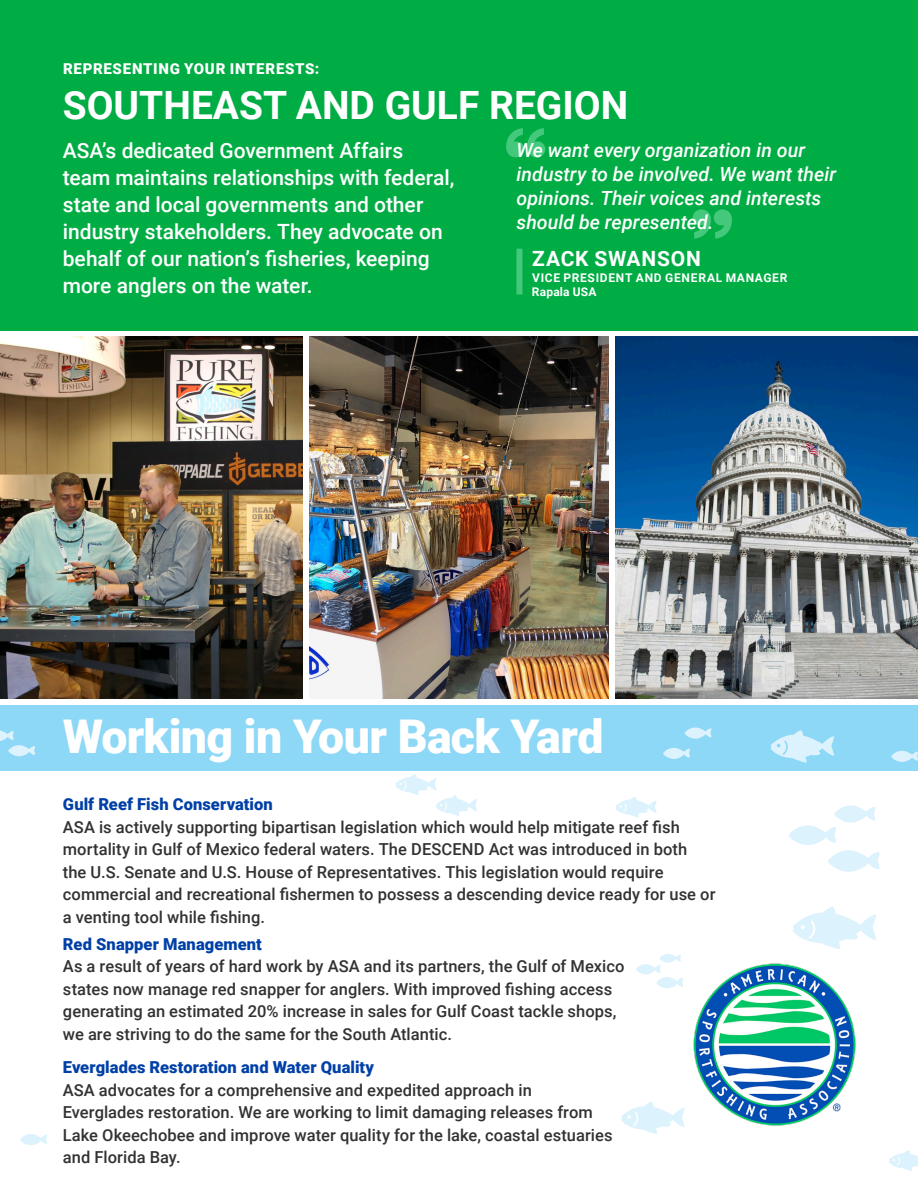
<style>
.page{position:relative;width:918px;height:1188px;background:#fff}
.page>*{position:absolute;margin:0;border:0;box-sizing:border-box;transform-origin:0 0}
.t1{font:900 46.5px "Roboto";letter-spacing:-.015em;color:#fff}
.t2{font:700 39px "Roboto";color:#fff}
.t3{font:500 21px/27px "Roboto";color:#fff}
.t4{font:700 21px "Roboto";letter-spacing:.04em;color:#fff}
.t5{font:italic 500 19.5px/24px "Roboto";color:#fff}
.t6{font:500 16.5px/22.5px "Roboto";letter-spacing:.005em;color:#333233}
.t7{font:900 15px "Roboto";letter-spacing:.045em;color:#fff}
.t8{font:700 12px/13.5px "Roboto";letter-spacing:.06em;color:#fff}
.s1{font-weight:900;color:#0040a6}
</style>
<div class="page">
<svg style="left:636px;top:954px;width:47px;height:34px"></svg>
<div style="left:0;top:705px;width:918px;height:65px;background:#8dd7f7"></div>
<div style="left:0;top:0;width:918px;height:330px;background:#00ad44"></div>
<img style="left:693px;top:963px;width:163px;height:163px">
<svg style="left:506px;top:128px;width:39px;height:29px"></svg>
<svg style="left:693px;top:209px;width:39px;height:30px"></svg>
<div style="left:516px;top:249px;width:6px;height:45px;background:#43c87c"></div>
<img style="left:0;top:337px;width:303px;height:361px">
<img style="left:309px;top:337px;width:300px;height:361px">
<img style="left:615px;top:337px;width:303px;height:361px">
<svg style="left:789px;top:805px;width:90px;height:144px"></svg>
<svg style="left:621px;top:1102px;width:64px;height:32px"></svg>
<svg style="left:0;top:730px;width:35px;height:26px"></svg>
<svg style="left:770px;top:730px;width:64px;height:33px"></svg>
<svg style="left:395px;top:774px;width:82px;height:42px"></svg>
<svg style="left:615px;top:797px;width:42px;height:21px"></svg>
<svg style="left:20px;top:1134px;width:27px;height:11px"></svg>
<svg style="left:685px;top:727px;width:26px;height:12px"></svg>
<svg style="left:663px;top:747px;width:27px;height:12px"></svg>
<svg style="left:891px;top:750px;width:27px;height:12px"></svg>
<svg style="left:889px;top:1150px;width:29px;height:21px"></svg>
<p class="t7" style="left:63px;top:58px;width:258px">REPRESENTING YOUR INTERESTS:</p>
<p class="t2" style="left:63px;top:78px;width:567px">SOUTHEAST AND GULF REGION</p>
<p class="t3" style="left:63px;top:137px;width:393px">ASA’s dedicated Government Affairs team maintains relationships with federal, state and local governments and other industry stakeholders. They advocate on behalf of our nation’s fisheries, keeping more anglers on the water.</p>
<p class="t5" style="left:516px;top:138px;width:321px">We want every organization in our industry to be involved. We want their opinions. Their voices and interests should be represented.</p>
<p class="t4" style="left:532px;top:244px;width:170px">ZACK SWANSON</p>
<p class="t8" style="left:532px;top:271px;width:257px">VICE PRESIDENT AND GENERAL MANAGER<br>Rapala USA</p>
<p class="t1" style="left:63px;top:704px;width:542px">Working in Your Back Yard</p>
<p class="t6" style="left:63px;top:792px;width:654px"><span class="s1">Gulf Reef Fish Conservation<br></span>ASA is actively supporting bipartisan legislation which would help mitigate reef fish mortality in Gulf of Mexico federal waters. The DESCEND Act was introduced in both<br>the U.S. Senate and U.S. House of Representatives. This legislation would require commercial and recreational fishermen to possess a descending device ready for use or a venting tool while fishing.</p>
<p class="t6" style="left:63px;top:932px;width:563px"><span class="s1">Red Snapper Management<br></span>As a result of years of hard work by ASA and its partners, the Gulf of Mexico states now manage red snapper for anglers. With improved fishing access generating an estimated 20% increase in sales for Gulf Coast tackle shops, we are striving to do the same for the South Atlantic.</p>
<p class="t6" style="left:63px;top:1055px;width:551px"><span class="s1">Everglades Restoration and Water Quality<br></span>ASA advocates for a comprehensive and expedited approach in Everglades restoration. We are working to limit damaging releases from Lake Okeechobee and improve water quality for the lake, coastal estuaries and Florida Bay.</p>
</div>
